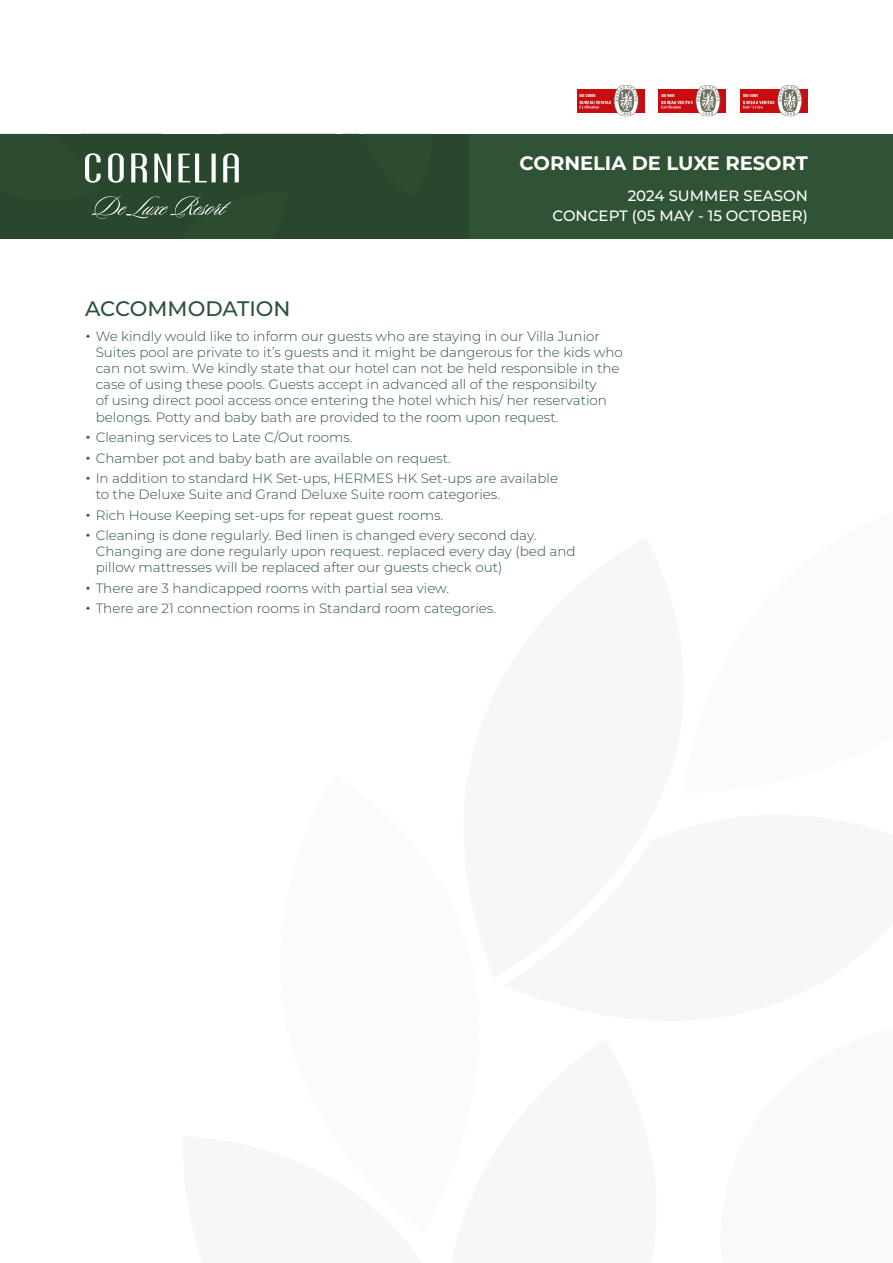
<style>
.page{position:relative;width:893px;height:1263px;background:#fff}
.page>*{position:absolute;margin:0;border:0;box-sizing:border-box;transform-origin:0 0}
.t1{font:500 21px "Montserrat";color:#2a5236}
.t2{font:700 19.5px "Montserrat";color:#fff}
.t3{font:500 15px/20.1px "Montserrat";color:#fff;text-align:right}
.t4{font:300 13.5px/16.2px "Montserrat";color:#2a5236}
.t5{font:4.2px "Helvetica Condensed Black Se";color:#fff}
</style>
<div class="page">
<div style="left:0;top:134px;width:893px;height:104px;background:#315335"></div>
<div style="left:577px;top:89px;width:67px;height:23px;background:#c90c0f"></div>
<svg style="left:580px;top:85px;width:59px;height:31px"></svg>
<div style="left:659px;top:89px;width:67px;height:23px;background:#c90c0f"></div>
<svg style="left:661px;top:85px;width:59px;height:31px"></svg>
<div style="left:740px;top:89px;width:68px;height:23px;background:#c90c0f"></div>
<svg style="left:743px;top:85px;width:59px;height:31px"></svg>
<div style="left:0;top:134px;width:469px;height:104px;background:#28472c"></div>
<p class="t5" style="left:580px;top:94px;width:17px">ISO 22000</p>
<p class="t5" style="left:661px;top:94px;width:15px">ISO 9001</p>
<p class="t5" style="left:743px;top:94px;width:17px">ISO 14001</p>
<h2 class="t2" style="left:520px;top:149px;width:290px">CORNELIA DE LUXE RESORT</h2>
<p class="t3" style="left:552px;top:185px;width:257px">2024 SUMMER SEASON<br>CONCEPT (05 MAY - 15 OCTOBER)</p>
<h1 class="t1" style="left:85px;top:294px;width:207px">ACCOMMODATION</h1>
<p class="t4" style="left:96px;top:327px;width:529px">We kindly would like to inform our guests who are staying in our Villa Junior Suites pool are private to it’s guests and it might be dangerous for the kids who can not swim. We kindly state that our hotel can not be held responsible in the case of using these pools. Guests accept in advanced all of the responsibilty<br>of using direct pool access once entering the hotel which his/ her reservation belongs. Potty and baby bath are provided to the room upon request.</p>
<p class="t4" style="left:96px;top:427px;width:464px;line-height:20.4px">Cleaning services to Late C/Out rooms.<br>Chamber pot and baby bath are available on request.<br>In addition to standard HK Set-ups, HERMES HK Set-ups are available</p>
<p class="t4" style="left:96px;top:484px;width:442px;line-height:20.4px">to the Deluxe Suite and Grand Deluxe Suite room categories.<br>Rich House Keeping set-ups for repeat guest rooms.<br>Cleaning is done regularly. Bed linen is changed every second day.</p>
<p class="t4" style="left:96px;top:543px;width:481px">Changing are done regularly upon request. replaced every day (bed and pillow mattresses will be replaced after our guests check out)</p>
<p class="t4" style="left:96px;top:577px;width:402px;line-height:20.4px">There are 3 handicapped rooms with partial sea view.<br>There are 21 connection rooms in Standard room categories.</p>
</div>
